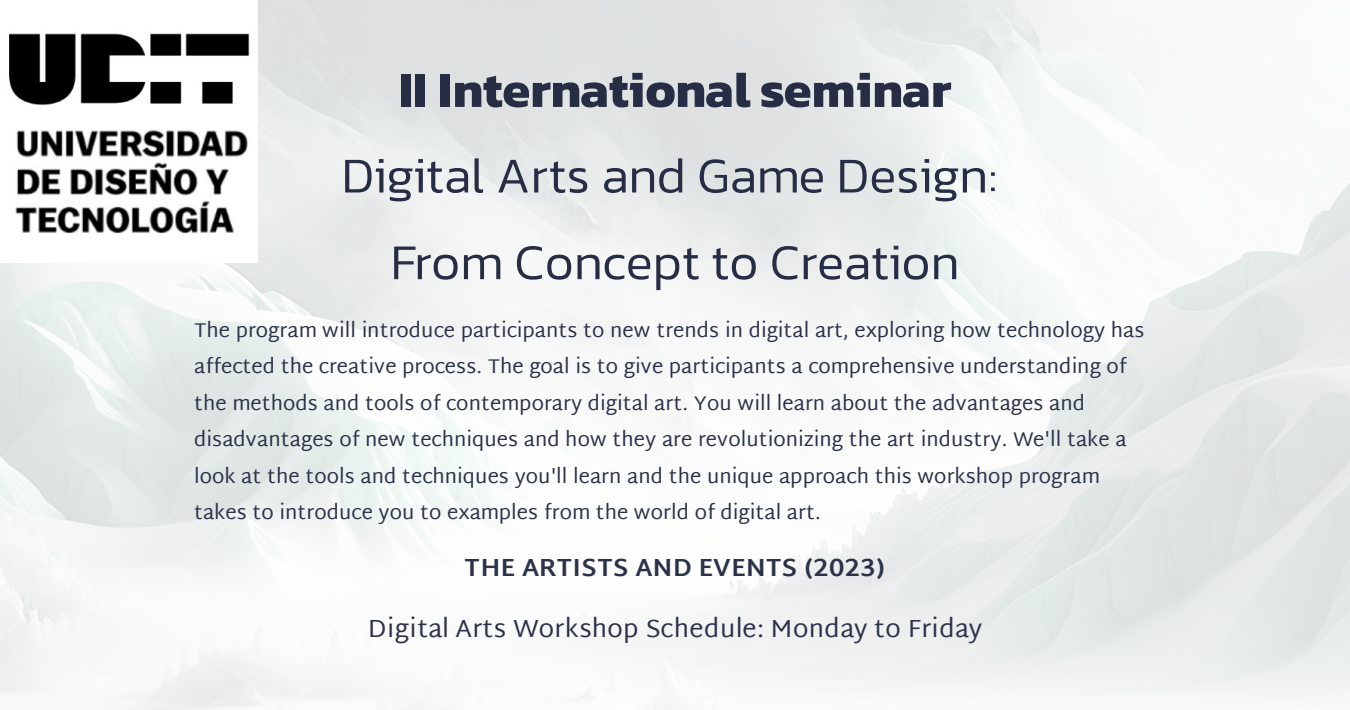
<style>
.page{position:relative;width:1350px;height:710px;background:#fff}
.page>*{position:absolute;margin:0;border:0;box-sizing:border-box;transform-origin:0 0}
.t1{font:300 50.7px/86.6px "Kanit";letter-spacing:-.005em;color:#272d45;text-align:center}
.t2{font:700 50.7px "Kanit";letter-spacing:.005em;color:#272d45}
.t3{font:25.35px "Martel Sans";letter-spacing:.015em;color:#2c3249}
.t4{font:700 25.35px "Martel Sans";letter-spacing:.015em;color:#2c3249}
.t5{font:20.25px/36.5px "Martel Sans";letter-spacing:.005em;color:#2c3249}
</style>
<div class="page">
<div style="left:0;top:0;width:1350px;height:709px;background:#fff;opacity:.85"></div>
<img style="left:0;top:0;width:258px;height:263px">
<h1 class="t2" style="left:399px;top:50px;width:554px">II International seminar</h1>
<h1 class="t1" style="left:342px;top:131px;width:657px">Digital Arts and Game Design:<br>From Concept to Creation</h1>
<p class="t5" style="left:194px;top:311px;width:952px">The program will introduce participants to new trends in digital art, exploring how technology has affected the creative process. The goal is to give participants a comprehensive understanding of the methods and tools of contemporary digital art. You will learn about the advantages and disadvantages of new techniques and how they are revolutionizing the art industry. We'll take a look at the tools and techniques you'll learn and the unique approach this workshop program takes to introduce you to examples from the world of digital art.</p>
<p class="t4" style="left:465px;top:552px;width:422px">THE ARTISTS AND EVENTS (2023)</p>
<p class="t3" style="left:368px;top:613px;width:616px">Digital Arts Workshop Schedule: Monday to Friday</p>
</div>
